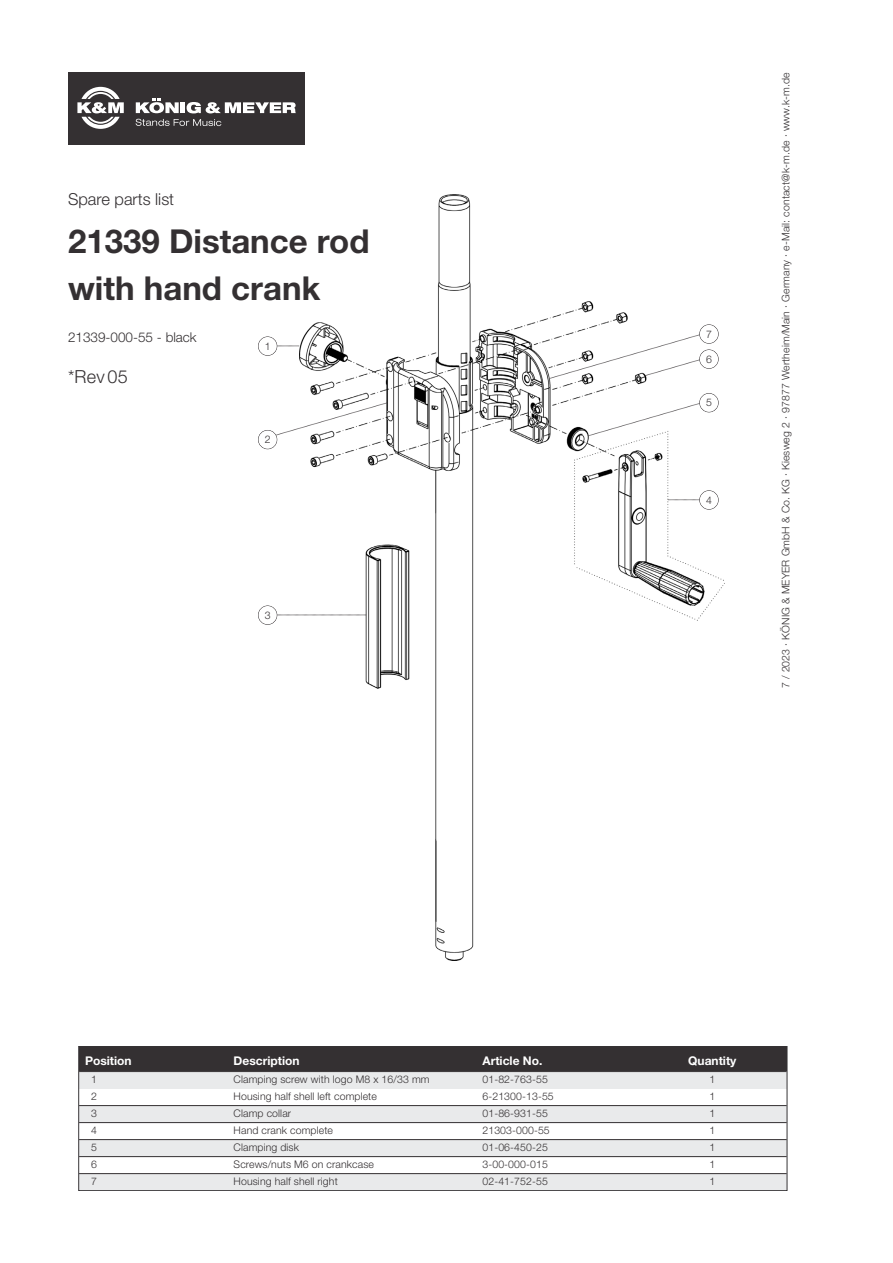
<style>
.page{position:relative;width:893px;height:1263px;background:#fff}
.page>*{position:absolute;margin:0;border:0;box-sizing:border-box;transform-origin:0 0}
.t1{font:700 33px/47.2px "Helvetica Neue";color:#343032}
.t2{font:300 18px "Helvetica Neue";color:#343032}
.t3{font:300 16.5px "Helvetica Neue";color:#343032}
.t4{font:300 13.5px "Helvetica Neue";color:#343032}
.t5{font:700 12px "Helvetica Neue";color:#fff}
.t6{font:300 10.5px "Helvetica Neue";letter-spacing:.01em;color:#343032}
</style>
<div class="page">
<img style="left:299px;top:194px;width:425px;height:766px">
<div style="left:68px;top:72px;width:236px;height:73px;background:#343032"></div>
<svg style="left:136px;top:119px;width:85px;height:7px"></svg>
<hr style="left:181px;top:102px;width:4px;height:11px;background:#fff">
<svg style="left:186px;top:102px;width:110px;height:11px"></svg>
<svg style="left:136px;top:99px;width:43px;height:14px"></svg>
<svg style="left:77px;top:87px;width:47px;height:42px"></svg>
<div style="left:79px;top:1046px;width:148px;height:26px;background:#343032"></div>
<div style="left:227px;top:1046px;width:249px;height:26px;background:#343032"></div>
<div style="left:476px;top:1046px;width:162px;height:26px;background:#343032"></div>
<div style="left:638px;top:1046px;width:149px;height:26px;background:#343032"></div>
<div style="left:79px;top:1072px;width:148px;height:17px;background:#e9eaeb"></div>
<div style="left:227px;top:1072px;width:249px;height:17px;background:#e9eaeb"></div>
<div style="left:476px;top:1072px;width:162px;height:17px;background:#e9eaeb"></div>
<div style="left:638px;top:1072px;width:149px;height:17px;background:#e9eaeb"></div>
<div style="left:79px;top:1106px;width:148px;height:17px;background:#e9eaeb"></div>
<div style="left:227px;top:1106px;width:249px;height:17px;background:#e9eaeb"></div>
<div style="left:476px;top:1106px;width:162px;height:17px;background:#e9eaeb"></div>
<div style="left:638px;top:1106px;width:149px;height:17px;background:#e9eaeb"></div>
<div style="left:79px;top:1140px;width:148px;height:17px;background:#e9eaeb"></div>
<div style="left:227px;top:1140px;width:249px;height:17px;background:#e9eaeb"></div>
<div style="left:476px;top:1140px;width:162px;height:17px;background:#e9eaeb"></div>
<div style="left:638px;top:1140px;width:149px;height:17px;background:#e9eaeb"></div>
<div style="left:79px;top:1174px;width:148px;height:17px;background:#e9eaeb"></div>
<div style="left:227px;top:1174px;width:249px;height:17px;background:#e9eaeb"></div>
<div style="left:476px;top:1174px;width:162px;height:17px;background:#e9eaeb"></div>
<div style="left:638px;top:1174px;width:149px;height:17px;background:#e9eaeb"></div>
<div style="left:79px;top:1046px;width:708px;height:145px;border:1px solid #363436"></div>
<hr style="left:79px;top:1071px;width:707px;height:1px;background:#343032">
<hr style="left:79px;top:1105px;width:707px;height:1px;background:#343032">
<hr style="left:79px;top:1122px;width:707px;height:1px;background:#343032">
<hr style="left:79px;top:1139px;width:707px;height:1px;background:#343032">
<hr style="left:79px;top:1156px;width:707px;height:1px;background:#343032">
<hr style="left:79px;top:1173px;width:707px;height:1px;background:#343032">
<svg style="left:277px;top:346px;width:23px;height:1px"></svg>
<div style="left:258px;top:336px;width:19px;height:20px;border:1px solid #343032;border-radius:50%"></div>
<svg style="left:277px;top:615px;width:90px;height:1px"></svg>
<div style="left:258px;top:605px;width:19px;height:20px;border:1px solid #343032;border-radius:50%"></div>
<svg style="left:667px;top:500px;width:32px;height:1px"></svg>
<div style="left:699px;top:491px;width:19px;height:19px;background:#fff;border-radius:50%"></div>
<div style="left:699px;top:490px;width:19px;height:20px;border:1px solid #343032;border-radius:50%"></div>
<svg style="left:587px;top:402px;width:116px;height:35px"></svg>
<div style="left:699px;top:393px;width:19px;height:19px;background:#fff;border-radius:50%"></div>
<div style="left:699px;top:393px;width:19px;height:19px;border:1px solid #343032;border-radius:50%"></div>
<svg style="left:273px;top:402px;width:115px;height:35px"></svg>
<div style="left:258px;top:430px;width:19px;height:19px;background:#fff;border-radius:50%"></div>
<div style="left:258px;top:430px;width:19px;height:19px;border:1px solid #343032;border-radius:50%"></div>
<div style="left:699px;top:350px;width:19px;height:19px;background:#fff;border-radius:50%"></div>
<div style="left:699px;top:349px;width:19px;height:20px;border:1px solid #343032;border-radius:50%"></div>
<svg style="left:548px;top:334px;width:155px;height:45px"></svg>
<div style="left:699px;top:325px;width:19px;height:18px;background:#fff;border-radius:50%"></div>
<div style="left:699px;top:324px;width:19px;height:20px;border:1px solid #343032;border-radius:50%"></div>
<h3 class="t3" style="left:68px;top:193px;width:108px">Spare parts list</h3>
<h1 class="t1" style="left:68px;top:218px;width:303px">21339 Distance rod with hand crank</h1>
<p class="t4" style="left:68px;top:332px;width:130px">21339-000-55 - black</p>
<h2 class="t2" style="left:68px;top:370px;width:61px">*Rev 05</h2>
<p class="t6" style="left:265px;top:342px;width:7px">1</p>
<p class="t6" style="left:265px;top:436px;width:7px">2</p>
<p class="t6" style="left:265px;top:611px;width:7px">3</p>
<p class="t6" style="left:706px;top:330px;width:7px">7</p>
<p class="t6" style="left:706px;top:355px;width:7px">6</p>
<p class="t6" style="left:706px;top:399px;width:7px">5</p>
<p class="t6" style="left:706px;top:496px;width:7px">4</p>
<p class="t6" style="left:782px;top:688px;width:617px;rotate:-90deg">7 / 2023 · KÖNIG &amp; MEYER GmbH &amp; Co. KG · Kiesweg 2 · 97877 Wertheim/Main · Germany · e-Mail: contact@k-m.de · www.k-m.de</p>
<p class="t5" style="left:85px;top:1054px;width:48px">Position</p>
<p class="t5" style="left:233px;top:1054px;width:67px">Description</p>
<p class="t5" style="left:482px;top:1054px;width:61px">Article No.</p>
<p class="t5" style="left:688px;top:1054px;width:50px">Quantity</p>
<p class="t6" style="left:91px;top:1075px;width:7px">1</p>
<p class="t6" style="left:233px;top:1075px;width:197px">Clamping screw with logo M8 x 16/33 mm</p>
<p class="t6" style="left:482px;top:1075px;width:67px">01-82-763-55</p>
<p class="t6" style="left:709px;top:1075px;width:7px">1</p>
<p class="t6" style="left:91px;top:1092px;width:7px">2</p>
<p class="t6" style="left:233px;top:1092px;width:145px">Housing half shell left complete</p>
<p class="t6" style="left:482px;top:1092px;width:73px">6-21300-13-55</p>
<p class="t6" style="left:709px;top:1092px;width:7px">1</p>
<p class="t6" style="left:91px;top:1109px;width:7px">3</p>
<p class="t6" style="left:233px;top:1109px;width:59px">Clamp collar</p>
<p class="t6" style="left:482px;top:1109px;width:67px">01-86-931-55</p>
<p class="t6" style="left:709px;top:1109px;width:7px">1</p>
<p class="t6" style="left:91px;top:1126px;width:7px">4</p>
<p class="t6" style="left:233px;top:1126px;width:101px">Hand crank complete</p>
<p class="t6" style="left:482px;top:1126px;width:69px">21303-000-55</p>
<p class="t6" style="left:709px;top:1126px;width:7px">1</p>
<p class="t6" style="left:91px;top:1143px;width:7px">5</p>
<p class="t6" style="left:233px;top:1143px;width:67px">Clamping disk</p>
<p class="t6" style="left:482px;top:1143px;width:67px">01-06-450-25</p>
<p class="t6" style="left:709px;top:1143px;width:7px">1</p>
<p class="t6" style="left:91px;top:1160px;width:7px">6</p>
<p class="t6" style="left:233px;top:1160px;width:142px">Screws/nuts M6 on crankcase</p>
<p class="t6" style="left:482px;top:1160px;width:67px">3-00-000-015</p>
<p class="t6" style="left:709px;top:1160px;width:7px">1</p>
<p class="t6" style="left:91px;top:1177px;width:7px">7</p>
<p class="t6" style="left:233px;top:1177px;width:106px">Housing half shell right</p>
<p class="t6" style="left:482px;top:1177px;width:67px">02-41-752-55</p>
<p class="t6" style="left:709px;top:1177px;width:7px">1</p>
</div>
